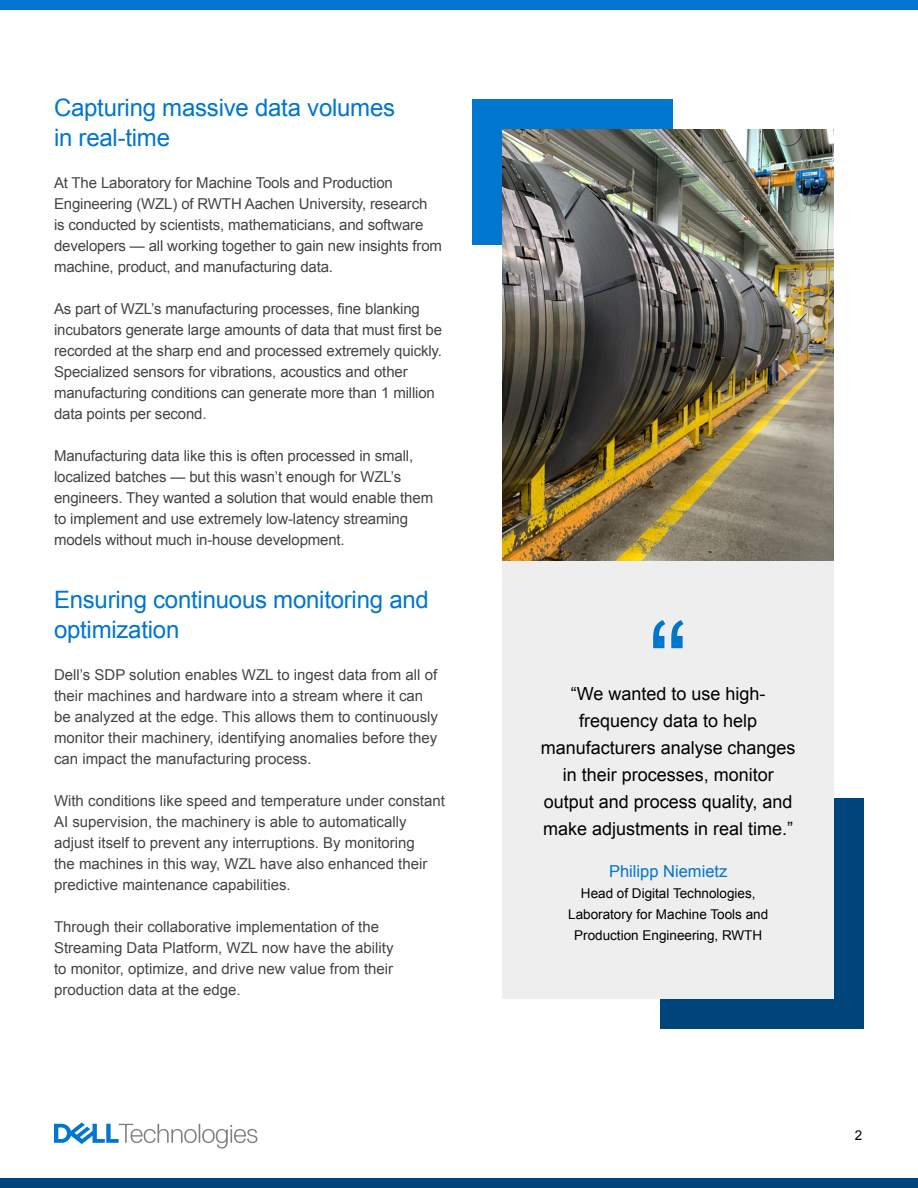
<style>
.page{position:relative;width:918px;height:1188px;background:#fff}
.page>*{position:absolute;margin:0;border:0;box-sizing:border-box;transform-origin:0 0}
.t1{font:120px "Arial";color:#0076ce}
.t2{font:24px/30px "Arial";letter-spacing:-.01em;color:#0076ce}
.t3{font:18px/27px "Arial";color:#000;text-align:center}
.t4{font:16.5px "Arial";color:#0076ce}
.t5{font:15px/21px "Arial";letter-spacing:-.01em;color:#444}
.t6{font:13.5px/21px "Arial";color:#000;text-align:center}
</style>
<div class="page">
<div style="left:0;top:1178px;width:918px;height:10px;background:#00447c"></div>
<div style="left:0;top:0;width:918px;height:10px;background:#0076ce"></div>
<svg style="left:54px;top:1122px;width:203px;height:27px"></svg>
<div style="left:472px;top:99px;width:201px;height:145px;background:#0076ce"></div>
<div style="left:660px;top:798px;width:204px;height:231px;background:#00447c"></div>
<img style="left:502px;top:129px;width:332px;height:432px">
<div style="left:502px;top:561px;width:332px;height:438px;background:#eee"></div>
<h2 class="t2" style="left:54px;top:93px;width:343px">Capturing massive data volumes in real-time</h2>
<p class="t5" style="left:54px;top:173px;width:390px">At The Laboratory for Machine Tools and Production Engineering (WZL) of RWTH Aachen University, research<br>is conducted by scientists, mathematicians, and software developers — all working together to gain new insights from machine, product, and manufacturing data.</p>
<p class="t5" style="left:54px;top:299px;width:390px">As part of WZL’s manufacturing processes, fine blanking incubators generate large amounts of data that must first be recorded at the sharp end and processed extremely quickly.<br>Specialized sensors for vibrations, acoustics and other manufacturing conditions can generate more than 1 million data points per second.</p>
<p class="t5" style="left:54px;top:446px;width:381px">Manufacturing data like this is often processed in small, localized batches — but this wasn’t enough for WZL’s engineers. They wanted a solution that would enable them to implement and use extremely low-latency streaming models without much in-house development.</p>
<h2 class="t2" style="left:54px;top:585px;width:376px">Ensuring continuous monitoring and optimization</h2>
<p class="t5" style="left:54px;top:664px;width:386px">Dell’s SDP solution enables WZL to ingest data from all of their machines and hardware into a stream where it can be analyzed at the edge. This allows them to continuously monitor their machinery, identifying anomalies before they can impact the manufacturing process.</p>
<p class="t5" style="left:54px;top:790px;width:393px">With conditions like speed and temperature under constant AI supervision, the machinery is able to automatically adjust itself to prevent any interruptions. By monitoring<br>the machines in this way, WZL have also enhanced their predictive maintenance capabilities.</p>
<p class="t5" style="left:54px;top:916px;width:341px">Through their collaborative implementation of the Streaming Data Platform, WZL now have the ability to monitor, optimize, and drive new value from their production data at the edge.</p>
<h1 class="t1" style="left:648px;top:587px;width:41px">“</h1>
<p class="t3" style="left:541px;top:680px;width:256px">“We wanted to use high&shy;frequency data to help manufacturers analyse changes in their processes, monitor output and process quality, and make adjustments in real time.”</p>
<p class="t4" style="left:609px;top:860px;width:120px">Philipp Niemietz</p>
<p class="t6" style="left:568px;top:882px;width:202px">Head of Digital Technologies,<br>Laboratory for Machine Tools and<br>Production Engineering, RWTH</p>
<p class="t6" style="left:855px;top:1125px;width:9px">2</p>
</div>
